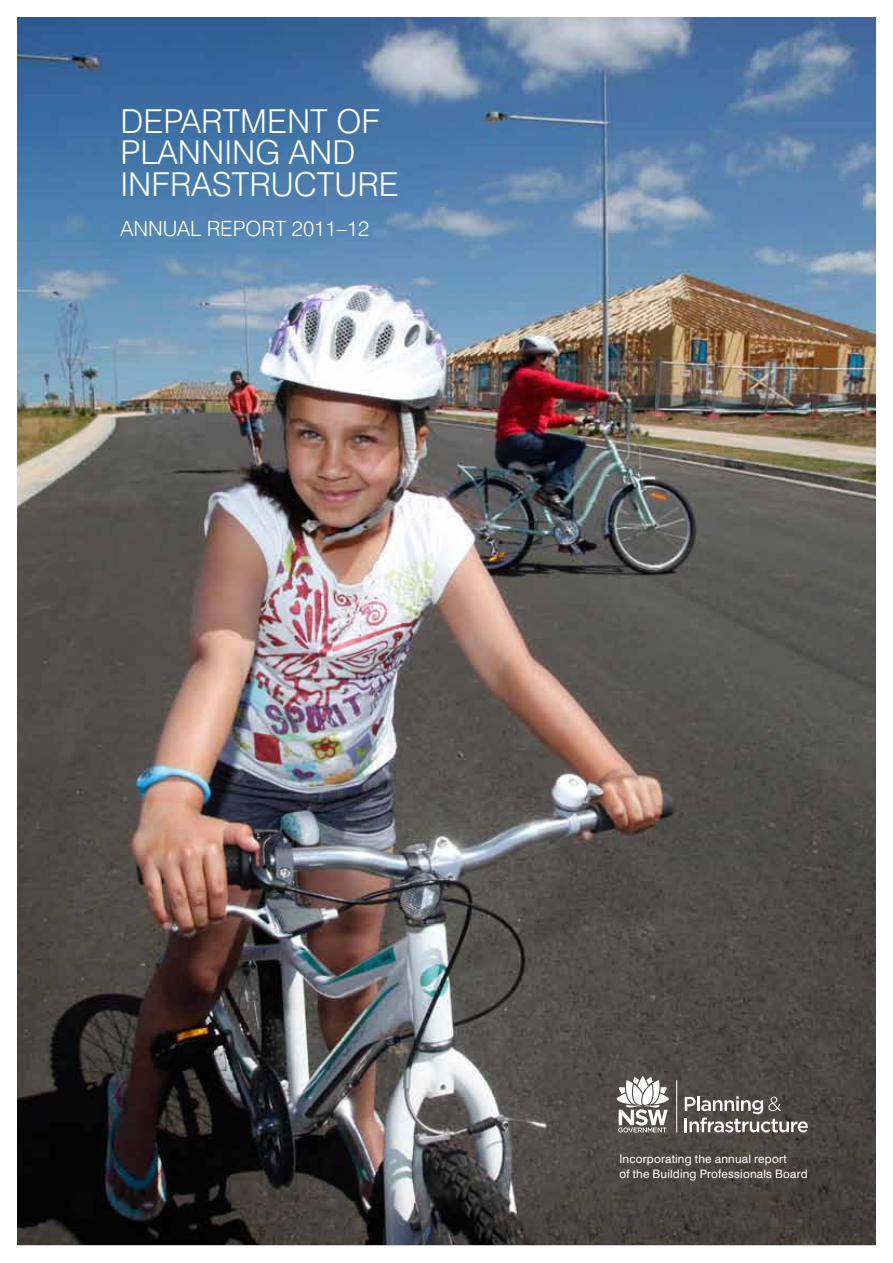
<style>
.page{position:relative;width:893px;height:1263px;background:#fff}
.page>*{position:absolute;margin:0;border:0;box-sizing:border-box;transform-origin:0 0}
.t1{font:300 33px/31.5px "Swiss 721 BT";color:#fff}
.t2{font:300 21px "Swiss 721 BT";color:#fff}
.t3{font:11.7px/14.7px "Swiss 721 BT";letter-spacing:.015em;color:#fff}
</style>
<div class="page">
<img style="left:17px;top:17px;width:859px;height:1228px">
<hr style="left:676px;top:1080px;width:1px;height:52px;background:#fff">
<svg style="left:617px;top:1076px;width:52px;height:56px"></svg>
<hr style="left:684px;top:1118px;width:3px;height:14px;background:#fff">
<svg style="left:685px;top:1096px;width:123px;height:36px"></svg>
<p class="t1" style="left:120px;top:105px;width:280px">DEPARTMENT OF<br>PLANNING AND<br>INFRASTRUCTURE</p>
<p class="t2" style="left:120px;top:215px;width:250px">ANNUAL REPORT 2011–12</p>
<p class="t3" style="left:619px;top:1152px;width:190px">Incorporating the annual report<br>of the Building Professionals Board</p>
</div>
